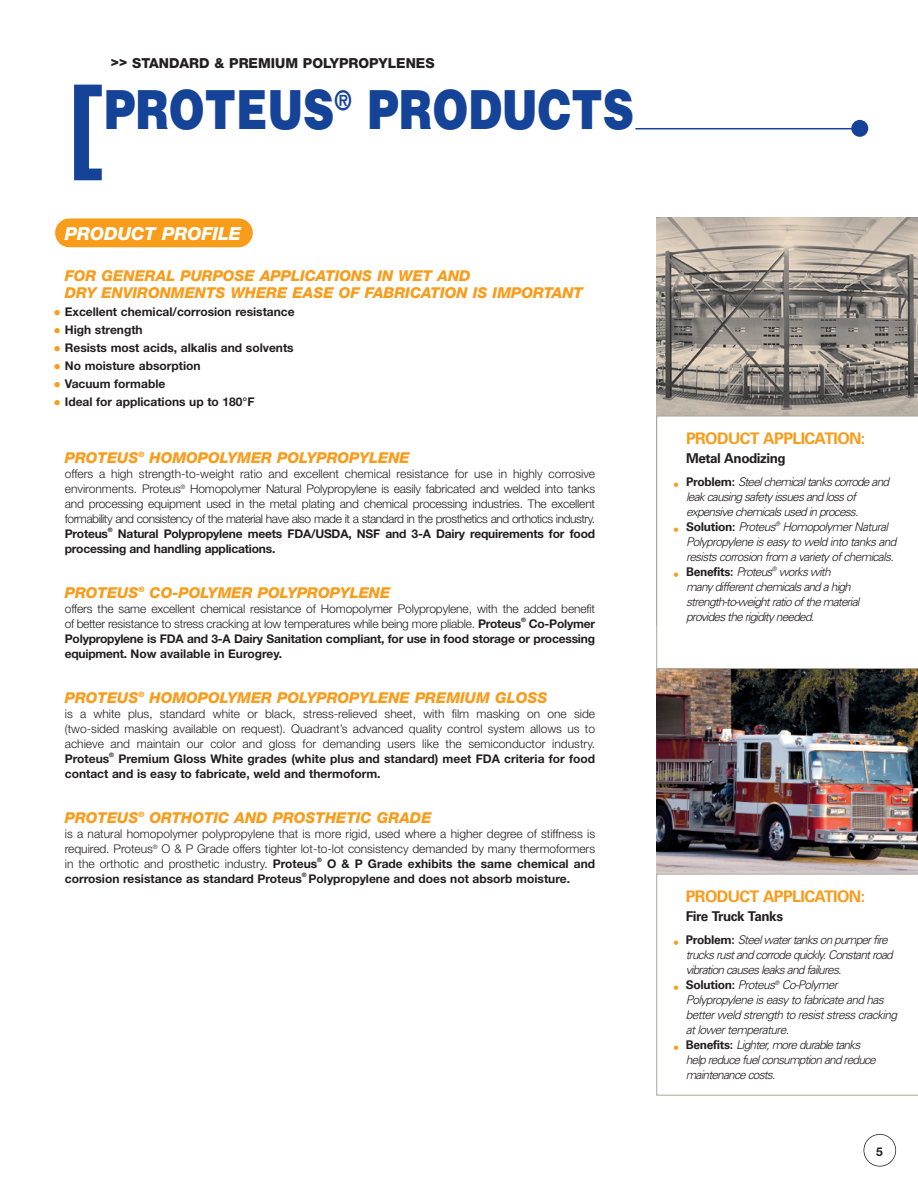
<style>
.page{position:relative;width:918px;height:1188px;background:#fff}
.page>*{position:absolute;margin:0;border:0;box-sizing:border-box;transform-origin:0 0}
.t1{font:700 105px "Helvetica Neue";color:#154398}
.t2{font:900 54px "Helvetica";color:#154398;scale:.8 1}
.t3{font:italic 800 18px "Helvetica Neue";color:#fff}
.t4{font:700 16.05px "Univers";letter-spacing:-.04em;color:#f89c1c}
.t5{font:italic 800 15px/16.5px "Helvetica Neue";color:#f89c1c}
.t6{font:700 15px/18px "Helvetica Neue";color:#f89c1c;text-align:justify}
.t7{font:800 13.8px "Helvetica Neue";color:#231f20}
.t8{font:700 13.5px "Univers";letter-spacing:-.035em;color:#231f20}
.t9{font:300 12px/15px "Helvetica Neue";letter-spacing:-.01em;color:#231f20;text-align:justify}
.t10{font:italic 300 12px/15px "Univers";letter-spacing:-.07em;color:#231f20}
.t11{font:700 12px/18px "Helvetica Neue";color:#231f20}
.t12{font:700 12px "Helvetica Neue";color:#f89c1c}
.t13{font:700 6px "Helvetica Neue";color:#231f20}
.s1{font-weight:700}
.s2{font-weight:700;font-style:normal}
</style>
<div class="page">
<hr style="left:635px;top:128px;width:218px;height:1px;background:#154398">
<div style="left:851px;top:120px;width:17px;height:17px;background:#154398;border-radius:50%"></div>
<svg style="left:55px;top:218px;width:198px;height:29px;background:#f8a026"></svg>
<div style="left:864px;top:1134px;width:32px;height:33px;border:2px solid #231f20;border-radius:50%"></div>
<img style="left:656px;top:669px;width:262px;height:205px">
<img style="left:656px;top:217px;width:262px;height:199px">
<svg style="left:656px;top:416px;width:262px;height:253px"></svg>
<svg style="left:656px;top:874px;width:262px;height:222px"></svg>
<p class="t7" style="left:111px;top:58px;width:325px">&gt;&gt; STANDARD &amp; PREMIUM POLYPROPYLENES</p>
<h1 class="t1" style="left:67px;top:59px;width:36px">[</h1>
<h2 class="t2" style="left:104px;top:90px;width:664px">PROTEUS<sup>®</sup> PRODUCTS</h2>
<h3 class="t3" style="left:65px;top:227px;width:178px">PRODUCT PROFILE</h3>
<p class="t5" style="left:65px;top:269px;width:520px">FOR GENERAL PURPOSE APPLICATIONS IN WET AND<br>DRY ENVIRONMENTS WHERE EASE OF FABRICATION IS IMPORTANT</p>
<p class="t11" style="left:65px;top:302px;width:231px">Excellent chemical/corrosion resistance<br>High strength<br>Resists most acids, alkalis and solvents<br>No moisture absorption<br>Vacuum formable<br>Ideal for applications up to 180°F</p>
<p class="t6" style="left:54px;top:303px;width:9px">• • • • • •</p>
<p class="t5" style="left:65px;top:450px;width:346px">PROTEUS<sup>®</sup> HOMOPOLYMER POLYPROPYLENE</p>
<p class="t9" style="left:65px;top:466px;width:532px">offers a high strength-to-weight ratio and excellent chemical resistance for use in highly corrosive environments. Proteus<sup>®</sup> Homopolymer Natural Polypropylene is easily fabricated and welded into tanks and processing equipment used in the metal plating and chemical processing industries. The excellent formability and consistency of the material have also made it a standard in the prosthetics and orthotics industry.</p>
<p class="t11" style="left:65px;top:524px;width:45px">Proteus</p>
<p class="t13" style="left:108px;top:526px;width:6px">®</p>
<p class="t11" style="left:65px;top:526px;width:532px;line-height:15px;text-indent:53px">Natural Polypropylene meets FDA/USDA, NSF and 3-A Dairy requirements for food processing and handling applications.</p>
<p class="t5" style="left:65px;top:585px;width:327px">PROTEUS<sup>®</sup> CO-POLYMER POLYPROPYLENE</p>
<p class="t9" style="left:65px;top:601px;width:532px">offers the same excellent chemical resistance of Homopolymer Polypropylene, with the added benefit of better resistance to stress cracking at low temperatures while being more pliable. <span class="s1">Proteus</span></p>
<p class="t13" style="left:521px;top:616px;width:6px">®</p>
<p class="t11" style="left:65px;top:616px;width:532px;line-height:15px;text-align:justify;text-indent:464px">Co-Polymer Polypropylene is FDA and 3-A Dairy Sanitation compliant, for use in food storage or processing equipment. Now available in Eurogrey.</p>
<p class="t5" style="left:65px;top:690px;width:484px">PROTEUS<sup>®</sup> HOMOPOLYMER POLYPROPYLENE PREMIUM GLOSS</p>
<p class="t9" style="left:65px;top:706px;width:532px">is a white plus, standard white or black, stress-relieved sheet, with film masking on one side (two-sided masking available on request). Quadrant’s advanced quality control system allows us to achieve and maintain our color and gloss for demanding users like the semiconductor industry.</p>
<p class="t11" style="left:65px;top:749px;width:46px">Proteus</p>
<p class="t13" style="left:109px;top:751px;width:6px">®</p>
<p class="t11" style="left:65px;top:751px;width:532px;line-height:15px;text-indent:54px">Premium Gloss White grades (white plus and standard) meet FDA criteria for food contact and is easy to fabricate, weld and thermoform.</p>
<p class="t5" style="left:65px;top:810px;width:368px">PROTEUS<sup>®</sup> ORTHOTIC AND PROSTHETIC GRADE</p>
<p class="t9" style="left:65px;top:826px;width:532px">is a natural homopolymer polypropylene that is more rigid, used where a higher degree of stiffness is required. Proteus<sup>®</sup> O &amp; P Grade offers tighter lot-to-lot consistency demanded by many thermoformers in the orthotic and prosthetic industry. <span class="s1">Proteus</span></p>
<p class="t13" style="left:317px;top:856px;width:6px">®</p>
<p class="t11" style="left:327px;top:854px;width:270px">O &amp; P Grade exhibits the same chemical and</p>
<p class="t11" style="left:65px;top:869px;width:239px">corrosion resistance as standard Proteus</p>
<p class="t13" style="left:302px;top:871px;width:6px">®</p>
<p class="t11" style="left:309px;top:869px;width:263px">Polypropylene and does not absorb moisture.</p>
<h3 class="t4" style="left:686px;top:432px;width:181px">PRODUCT APPLICATION:</h3>
<p class="t8" style="left:686px;top:453px;width:101px">Metal Anodizing</p>
<p class="t10" style="left:686px;top:475px;width:212px"><span class="s2">Problem:</span> Steel chemical tanks corrode and leak causing safety issues and loss of expensive chemicals used in process.<br><span class="s2">Solution:</span> Proteus<sup>®</sup> Homopolymer Natural Polypropylene is easy to weld into tanks and resists corrosion from a variety of chemicals.<br><span class="s2">Benefits:</span> Proteus<sup>®</sup> works with<br>many different chemicals and a high strength-to-weight ratio of the material provides the rigidity needed.</p>
<p class="t12" style="left:673px;top:477px;width:8px">•</p>
<p class="t12" style="left:673px;top:522px;width:8px">•</p>
<p class="t12" style="left:673px;top:567px;width:8px">•</p>
<p class="t12" style="left:673px;top:935px;width:8px">•</p>
<p class="t12" style="left:673px;top:980px;width:8px">•</p>
<p class="t12" style="left:673px;top:1040px;width:8px">•</p>
<h3 class="t4" style="left:686px;top:890px;width:181px">PRODUCT APPLICATION:</h3>
<p class="t8" style="left:686px;top:912px;width:99px">Fire Truck Tanks</p>
<p class="t10" style="left:686px;top:933px;width:213px"><span class="s2">Problem:</span> Steel water tanks on pumper fire trucks rust and corrode quickly. Constant road vibration causes leaks and failures.<br><span class="s2">Solution:</span> Proteus<sup>®</sup> Co-Polymer Polypropylene is easy to fabricate and has better weld strength to resist stress cracking at lower temperature.<br><span class="s2">Benefits:</span> Lighter, more durable tanks<br>help reduce fuel consumption and reduce maintenance costs.</p>
<p class="t11" style="left:876px;top:1143px;width:8px">5</p>
</div>
